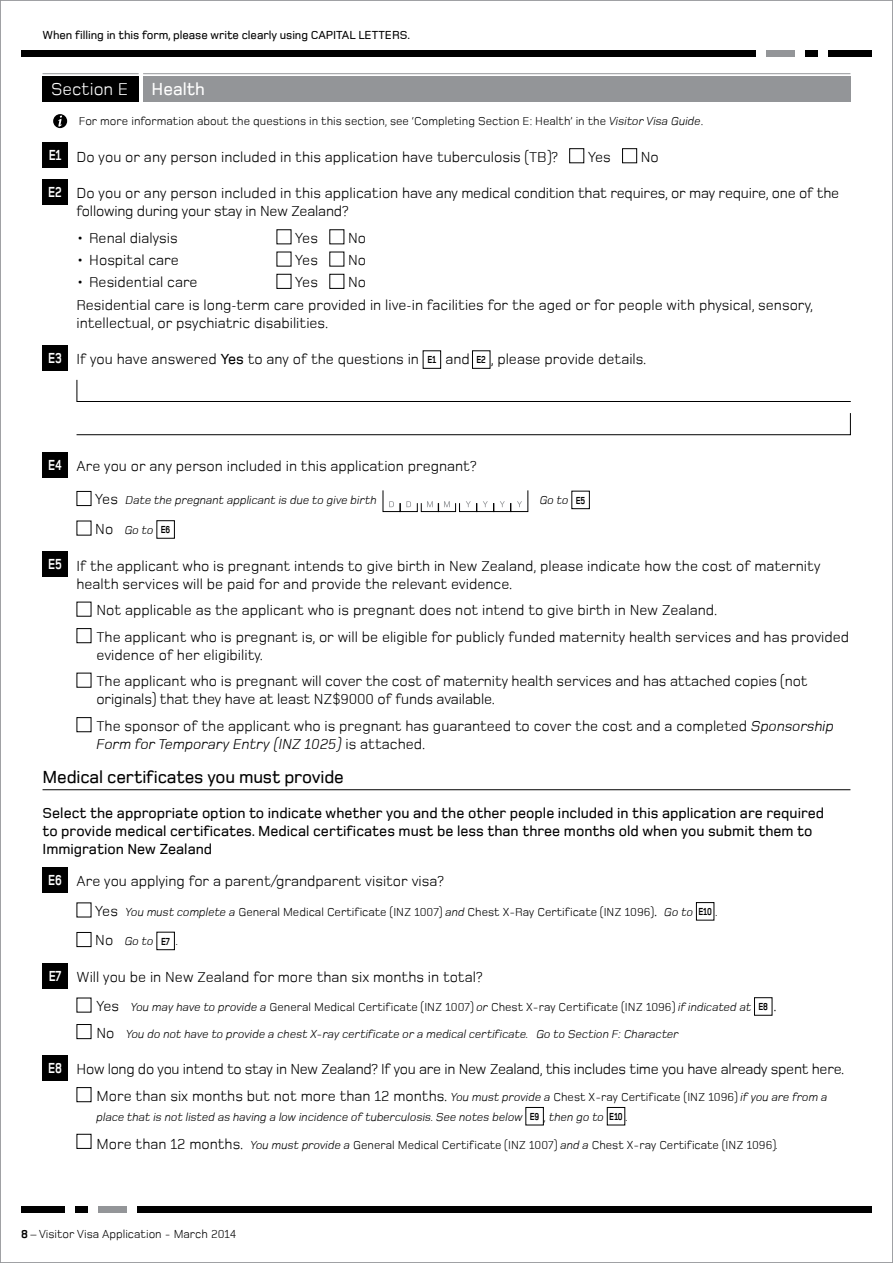
<style>
.page{position:relative;width:893px;height:1263px;background:#fff}
.page>*{position:absolute;margin:0;border:0;box-sizing:border-box;transform-origin:0 0}
.t1{font:500 18px "Foundry Monoline";letter-spacing:-.01em;color:#000}
.t2{font:18px "Foundry Monoline";color:#fff}
.t3{font:500 18px "Foundry Monoline";color:#fff}
.t4{font:15px/26.5px "Foundry Monoline";color:#000}
.t5{font:500 15px/18px "Foundry Monoline";color:#000}
.t6{font:15px/26.5px "Foundry Monoline";letter-spacing:-.02em;color:#000}
.t7{font:italic 15px "Foundry Monoline";color:#000}
.t8{font:12px "Foundry Monoline";color:#000}
.t9{font:italic 12px "Foundry Monoline";color:#000}
.t10{font:500 12px "Foundry Monoline";letter-spacing:-.005em;color:#000}
.s1{font-style:italic}
.s2{font-weight:700;color:#fff}
.s3{font-weight:500}
.s4{font-weight:700;font-size:10.5px}
.s5{font-style:normal;font-size:15px}
.s6{font-weight:700;font-style:normal;font-size:10.5px}
.s7{font-style:normal}
.s8{font-size:15px}
.s9{font-style:italic;font-size:12px}
.s10{font-size:12px}
.s11{font-weight:700}
</style>
<div class="page">
<div style="left:829px;top:50px;width:43px;height:7px;background:#000"></div>
<div style="left:767px;top:50px;width:28px;height:7px;background:#939598"></div>
<div style="left:805px;top:50px;width:13px;height:7px;background:#000"></div>
<div style="left:21px;top:50px;width:735px;height:7px;background:#000"></div>
<div style="left:21px;top:1206px;width:43px;height:7px;background:#000"></div>
<div style="left:98px;top:1206px;width:28px;height:7px;background:#939598"></div>
<div style="left:75px;top:1206px;width:13px;height:7px;background:#000"></div>
<div style="left:137px;top:1206px;width:735px;height:7px;background:#000"></div>
<hr style="left:43px;top:789px;width:807px;height:1px;background:#000">
<div style="left:43px;top:77px;width:96px;height:25px;background:#000"></div>
<hr style="left:43px;top:73px;width:96px;height:1px;background:#939598">
<div style="left:143px;top:77px;width:707px;height:25px;background:#939598"></div>
<hr style="left:143px;top:73px;width:707px;height:1px;background:#939598">
<div style="left:53px;top:114px;width:14px;height:14px;background:#000;border-radius:50%"></div>
<svg style="left:58px;top:116px;width:4px;height:11px"></svg>
<div style="left:43px;top:143px;width:25px;height:25px;background:#000"></div>
<div style="left:569px;top:148px;width:15px;height:15px;border:1px solid #000"></div>
<div style="left:622px;top:148px;width:15px;height:15px;border:1px solid #000"></div>
<div style="left:43px;top:179px;width:25px;height:25px;background:#000"></div>
<div style="left:277px;top:274px;width:14px;height:15px;border:1px solid #000"></div>
<div style="left:329px;top:274px;width:15px;height:15px;border:1px solid #000"></div>
<div style="left:43px;top:345px;width:25px;height:25px;background:#000"></div>
<div style="left:423px;top:350px;width:18px;height:19px;border:1px solid #000"></div>
<div style="left:472px;top:350px;width:18px;height:19px;border:1px solid #000"></div>
<svg style="left:76px;top:379px;width:775px;height:23px"></svg>
<svg style="left:76px;top:413px;width:775px;height:22px"></svg>
<div style="left:43px;top:452px;width:25px;height:25px;background:#000"></div>
<div style="left:77px;top:491px;width:14px;height:15px;border:1px solid #000"></div>
<svg style="left:382px;top:490px;width:147px;height:22px"></svg>
<div style="left:572px;top:491px;width:18px;height:18px;border:1px solid #000"></div>
<div style="left:157px;top:520px;width:18px;height:18px;border:1px solid #000"></div>
<div style="left:43px;top:551px;width:25px;height:26px;background:#000"></div>
<div style="left:77px;top:628px;width:14px;height:15px;border:1px solid #000"></div>
<div style="left:77px;top:717px;width:14px;height:15px;border:1px solid #000"></div>
<div style="left:43px;top:867px;width:25px;height:25px;background:#000"></div>
<div style="left:696px;top:902px;width:18px;height:18px;border:1px solid #000"></div>
<div style="left:77px;top:932px;width:14px;height:15px;border:1px solid #000"></div>
<div style="left:157px;top:932px;width:18px;height:18px;border:1px solid #000"></div>
<div style="left:43px;top:963px;width:25px;height:25px;background:#000"></div>
<div style="left:754px;top:997px;width:18px;height:18px;border:1px solid #000"></div>
<div style="left:77px;top:1024px;width:14px;height:15px;border:1px solid #000"></div>
<div style="left:43px;top:1055px;width:25px;height:25px;background:#000"></div>
<div style="left:77px;top:1087px;width:14px;height:15px;border:1px solid #000"></div>
<div style="left:526px;top:1107px;width:18px;height:18px;border:1px solid #000"></div>
<div style="left:607px;top:1107px;width:18px;height:18px;border:1px solid #000"></div>
<div style="left:77px;top:1134px;width:14px;height:15px;border:1px solid #000"></div>
<p class="t10" style="left:43px;top:29px;width:369px">When filling in this form, please write clearly using CAPITAL LETTERS.</p>
<p class="t2" style="left:51px;top:80px;width:79px">Section E</p>
<p class="t3" style="left:152px;top:80px;width:55px">Health</p>
<p class="t8" style="left:79px;top:115px;width:626px">For more information about the questions in this section, see ‘Completing Section E: Health’ in the <span class="s1">Visitor Visa Guide</span>.</p>
<p class="t4" style="left:49px;top:143px;width:511px"><span class="s2">E1</span> Do you or any person included in this application have tuberculosis (TB)?</p>
<p class="t4" style="left:588px;top:143px;width:24px">Yes</p>
<p class="t4" style="left:641px;top:143px;width:20px">No</p>
<p class="t4" style="left:77px;top:184px;width:764px;line-height:18px;text-indent:-28px"><span class="s2">E2</span> Do you or any person included in this application have any medical condition that requires, or may require, one of the following during your stay in New Zealand?</p>
<p class="t4" style="left:77px;top:224px;width:103px">• Renal dialysis</p>
<p class="t4" style="left:295px;top:224px;width:24px">Yes</p>
<p class="t4" style="left:348px;top:224px;width:20px">No</p>
<p class="t4" style="left:77px;top:247px;width:104px">• Hospital care</p>
<p class="t4" style="left:295px;top:247px;width:24px">Yes</p>
<p class="t4" style="left:348px;top:247px;width:20px">No</p>
<p class="t4" style="left:77px;top:269px;width:123px">• Residential care</p>
<p class="t4" style="left:295px;top:269px;width:24px">Yes</p>
<p class="t4" style="left:77px;top:271px;width:738px;line-height:22.2px;text-indent:272px">No<br>Residential care is long-term care provided in live-in facilities for the aged or for people with physical, sensory,</p>
<p class="t4" style="left:77px;top:309px;width:253px">intellectual, or psychiatric disabilities.</p>
<p class="t4" style="left:48px;top:346px;width:600px"><span class="s2">E3</span> If you have answered <span class="s3">Yes</span> to any of the questions in <span class="s4">E1</span> and <span class="s4">E2</span> , please provide details.</p>
<p class="t4" style="left:48px;top:453px;width:430px"><span class="s2">E4</span> Are you or any person included in this application pregnant?</p>
<p class="t9" style="left:95px;top:494px;width:283px"><span class="s5">Yes</span> Date the pregnant applicant is due to give birth</p>
<p class="t9" style="left:540px;top:494px;width:47px">Go to <span class="s6">E5</span></p>
<p class="t9" style="left:95px;top:524px;width:77px"><span class="s5">No</span> Go to <span class="s6">E6</span></p>
<p class="t4" style="left:77px;top:556px;width:745px;line-height:18px;text-indent:-28px"><span class="s2">E5</span> If the applicant who is pregnant intends to give birth in New Zealand, please indicate how the cost of maternity health services will be paid for and provide the relevant evidence.</p>
<p class="t4" style="left:97px;top:597px;width:754px">Not applicable as the applicant who is pregnant does not intend to give birth in New Zealand.<br>The applicant who is pregnant is, or will be eligible for publicly funded maternity health services and has provided</p>
<p class="t4" style="left:97px;top:641px;width:713px">evidence of her eligibility.<br>The applicant who is pregnant will cover the cost of maternity health services and has attached copies (not</p>
<p class="t4" style="left:97px;top:686px;width:739px">originals) that they have at least NZ$9000 of funds available.<br>The sponsor of the applicant who is pregnant has guaranteed to cover the cost and a completed <span class="s1">Sponsorship</span></p>
<p class="t7" style="left:97px;top:736px;width:330px">Form for Temporary Entry (INZ 1025) <span class="s7">is attached.</span></p>
<p class="t1" style="left:43px;top:767px;width:303px">Medical certificates you must provide</p>
<p class="t5" style="left:43px;top:804px;width:783px">Select the appropriate option to indicate whether you and the other people included in this application are required to provide medical certificates. Medical certificates must be less than three months old when you submit them to<br>Immigration New Zealand</p>
<p class="t4" style="left:48px;top:868px;width:397px"><span class="s2">E6</span> Are you applying for a parent/grandparent visitor visa?</p>
<p class="t8" style="left:95px;top:905px;width:624px"><span class="s8">Yes</span> <span class="s1">You must complete a</span> General Medical Certificate (INZ 1007) <span class="s1">and</span> Chest X-Ray Certificate (INZ 1096)<span class="s8">.</span> <span class="s1">Go to</span> <span class="s4">E10</span> <span class="s1">.</span></p>
<p class="t9" style="left:95px;top:935px;width:85px"><span class="s5">No</span> Go to <span class="s6">E7</span> .</p>
<p class="t4" style="left:49px;top:964px;width:435px"><span class="s2">E7</span> Will you be in New Zealand for more than six months in total?</p>
<p class="t8" style="left:97px;top:1001px;width:682px"><span class="s8">Yes</span> <span class="s1">You may have to provide a</span> General Medical Certificate (INZ 1007) <span class="s1">or</span> Chest X-ray Certificate (INZ 1096) <span class="s1">if indicated at</span> <span class="s4">E8</span> <span class="s8">.</span></p>
<p class="t9" style="left:97px;top:1027px;width:584px"><span class="s5">No</span> You do not have to provide a chest X-ray certificate or a medical certificate. Go to Section F: Character</p>
<p class="t6" style="left:97px;top:1056px;width:749px;text-indent:-48px"><span class="s2">E8</span> How long do you intend to stay in New Zealand? If you are in New Zealand, this includes time you have already spent here.<br>More than six months but not more than 12 months. <span class="s9">You must provide a</span> <span class="s10">Chest X-ray Certificate (INZ 1096)</span> <span class="s9">if you are from a</span></p>
<p class="t9" style="left:97px;top:1110px;width:533px">place that is not listed as having a low incidence of tuberculosis. See notes below <span class="s6">E9</span> , then go to <span class="s6">E10</span> .</p>
<p class="t8" style="left:97px;top:1138px;width:683px"><span class="s8">More than 12 months.</span> <span class="s1">You must provide a</span> General Medical Certificate (INZ 1007) <span class="s1">and a</span> Chest X-ray Certificate (INZ 1096)<span class="s1">.</span></p>
<p class="t8" style="left:21px;top:1228px;width:217px"><span class="s11">8</span> – Visitor Visa Application - March 2014</p>
</div>
